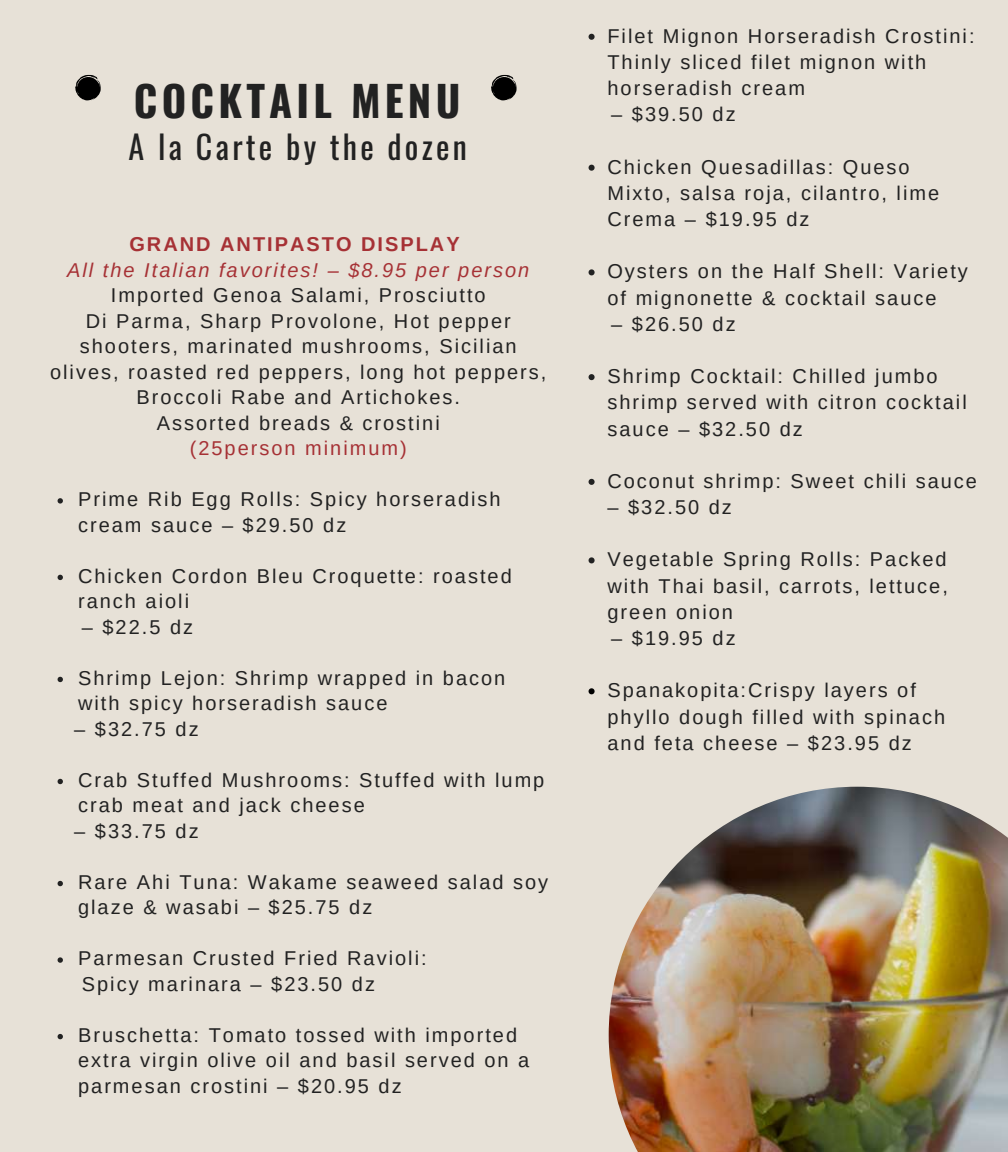
<style>
.page{position:relative;width:1008px;height:1152px;background:#e7e1d7}
.page>*{position:absolute;margin:0;border:0;box-sizing:border-box;transform-origin:0 0}
.t1{font:700 42px "Oswald";letter-spacing:.1em;color:#222}
.t2{font:32px "Oswald";letter-spacing:.1em;color:#222}
.t3{font:20px/25.6px "Arimo";letter-spacing:.1em;color:#222}
.t4{font:italic 20px "Arimo";letter-spacing:.1em;color:#a63135}
.t5{font:700 20px "Arimo";letter-spacing:.1em;color:#a63135}
.t6{font:20px "Arimo";letter-spacing:.1em;color:#a63135}
</style>
<div class="page">
<svg style="left:58px;top:498px;width:5px;height:6px"></svg>
<svg style="left:58px;top:575px;width:5px;height:5px"></svg>
<svg style="left:58px;top:677px;width:5px;height:5px"></svg>
<svg style="left:58px;top:779px;width:5px;height:5px"></svg>
<svg style="left:58px;top:881px;width:5px;height:5px"></svg>
<svg style="left:58px;top:957px;width:5px;height:6px"></svg>
<svg style="left:58px;top:1034px;width:5px;height:5px"></svg>
<img style="left:609px;top:787px;width:399px;height:365px">
<svg style="left:589px;top:34px;width:6px;height:6px"></svg>
<svg style="left:589px;top:165px;width:6px;height:6px"></svg>
<svg style="left:589px;top:269px;width:6px;height:6px"></svg>
<svg style="left:589px;top:374px;width:6px;height:6px"></svg>
<svg style="left:589px;top:479px;width:6px;height:6px"></svg>
<svg style="left:589px;top:557px;width:6px;height:6px"></svg>
<svg style="left:589px;top:688px;width:6px;height:6px"></svg>
<svg style="left:75px;top:75px;width:26px;height:25px"></svg>
<svg style="left:491px;top:75px;width:26px;height:25px"></svg>
<h1 class="t1" style="left:134px;top:68px;width:328px">COCKTAIL MENU</h1>
<h2 class="t2" style="left:129px;top:122px;width:340px">A la Carte by the dozen</h2>
<p class="t5" style="left:129px;top:233px;width:332px">GRAND ANTIPASTO DISPLAY</p>
<p class="t4" style="left:67px;top:259px;width:464px">All the Italian favorites! – $8.95 per person</p>
<p class="t3" style="left:50px;top:282px;width:498px;text-align:center">Imported Genoa Salami, Prosciutto<br>Di Parma, Sharp Provolone, Hot pepper shooters, marinated mushrooms, Sicilian olives, roasted red peppers, long hot peppers, Broccoli Rabe and Artichokes.<br>Assorted breads &amp; crostini</p>
<p class="t6" style="left:190px;top:437px;width:219px">(25person minimum)</p>
<p class="t3" style="left:78px;top:487px;width:424px">Prime Rib Egg Rolls: Spicy horseradish cream sauce – $29.50 dz</p>
<p class="t3" style="left:78px;top:563px;width:435px">Chicken Cordon Bleu Croquette: roasted ranch aioli</p>
<p class="t3" style="left:82px;top:614px;width:113px">– $22.5 dz</p>
<p class="t3" style="left:78px;top:665px;width:429px">Shrimp Lejon: Shrimp wrapped in bacon with spicy horseradish sauce</p>
<p class="t3" style="left:74px;top:716px;width:126px">– $32.75 dz</p>
<p class="t3" style="left:78px;top:767px;width:468px">Crab Stuffed Mushrooms: Stuffed with lump crab meat and jack cheese</p>
<p class="t3" style="left:74px;top:818px;width:126px">– $33.75 dz</p>
<p class="t3" style="left:78px;top:869px;width:472px">Rare Ahi Tuna: Wakame seaweed salad soy glaze &amp; wasabi – $25.75 dz</p>
<p class="t3" style="left:78px;top:946px;width:350px">Parmesan Crusted Fried Ravioli:</p>
<p class="t3" style="left:82px;top:971px;width:295px">Spicy marinara – $23.50 dz</p>
<p class="t3" style="left:78px;top:1022px;width:453px">Bruschetta: Tomato tossed with imported extra virgin olive oil and basil served on a parmesan crostini – $20.95 dz</p>
<p class="t3" style="left:607px;top:23px;width:369px;line-height:26.2px">Filet Mignon Horseradish Crostini:<br>Thinly sliced filet mignon with horseradish cream</p>
<p class="t3" style="left:611px;top:102px;width:126px">– $39.50 dz</p>
<p class="t3" style="left:607px;top:154px;width:333px;line-height:26.2px">Chicken Quesadillas: Queso<br>Mixto, salsa roja, cilantro, lime<br>Crema – $19.95 dz</p>
<p class="t3" style="left:607px;top:258px;width:362px;line-height:26.2px">Oysters on the Half Shell: Variety of mignonette &amp; cocktail sauce</p>
<p class="t3" style="left:611px;top:311px;width:126px">– $26.50 dz</p>
<p class="t3" style="left:607px;top:363px;width:361px;line-height:26.2px">Shrimp Cocktail: Chilled jumbo shrimp served with citron cocktail sauce – $32.50 dz</p>
<p class="t3" style="left:607px;top:468px;width:371px">Coconut shrimp: Sweet chili sauce</p>
<p class="t3" style="left:607px;top:494px;width:126px">– $32.50 dz</p>
<p class="t3" style="left:607px;top:546px;width:342px;line-height:26.2px;text-align:justify">Vegetable Spring Rolls: Packed with Thai basil, carrots, lettuce, green onion</p>
<p class="t3" style="left:611px;top:625px;width:126px">– $19.95 dz</p>
<p class="t3" style="left:607px;top:677px;width:339px;line-height:26.2px">Spanakopita:Crispy layers of phyllo dough filled with spinach and feta cheese – $23.95 dz</p>
</div>
